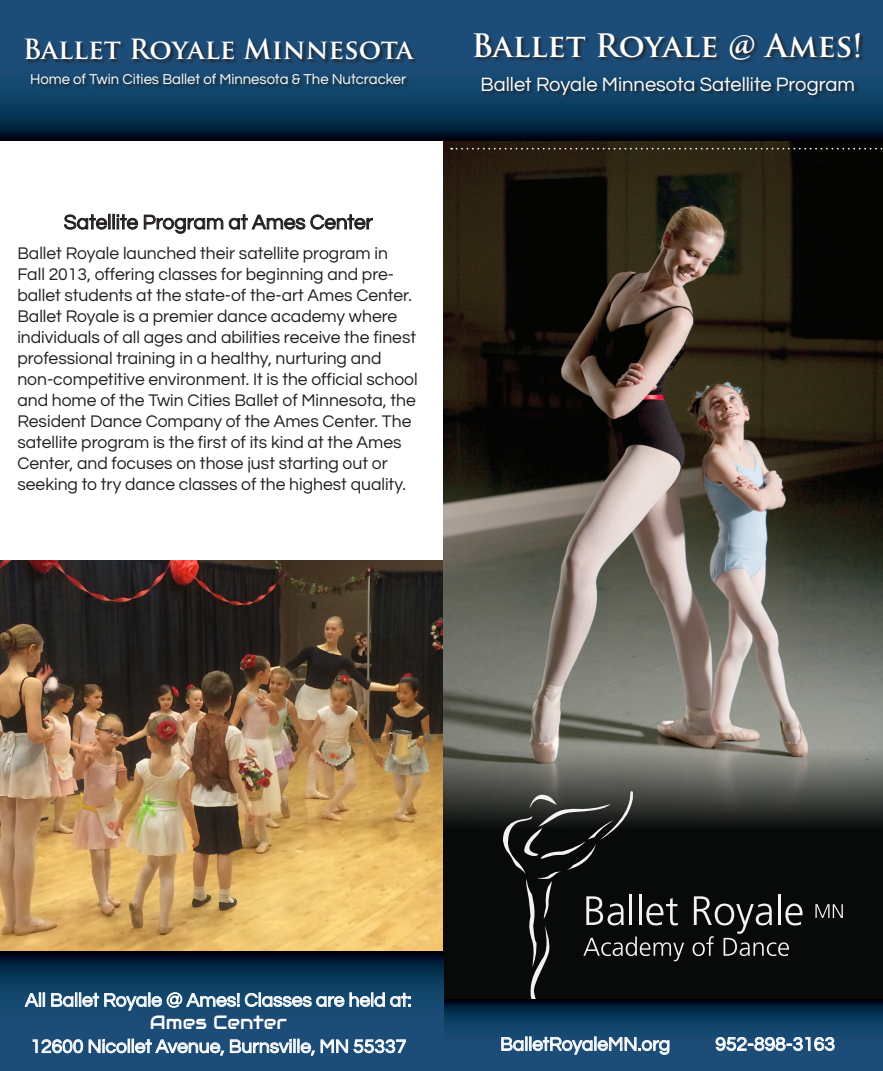
<style>
.page{position:relative;width:883px;height:1071px;background:#fff}
.page>*{position:absolute;margin:0;border:0;box-sizing:border-box;transform-origin:0 0}
.t1{font:700 31.5px "Trajan Pro";color:#fff}
.t2{font:700 27.12px "Trajan Pro";color:#fff}
.t3{font:21px "Questrial";color:#231f20}
.t4{font:20.12px "Questrial";color:#fff}
.t5{font:19.25px "Questrial";color:#fff}
.t6{font:19.25px "Audiowide";color:#fff}
.t7{font:17.5px/21px "Questrial";color:#231f20}
.t8{font:14.88px "Questrial";color:#fff}
</style>
<div class="page">
<img style="left:0;top:561px;width:443px;height:390px">
<img style="left:443px;top:141px;width:439px;height:609px">
<svg style="left:443px;top:750px;width:439px;height:249px;background:#292b28"></svg>
<svg style="left:451px;top:148px;width:432px;height:2px"></svg>
<svg style="left:446px;top:0;width:436px;height:141px;background:#113c61"></svg>
<svg style="left:0;top:0;width:446px;height:141px;background:#113d62"></svg>
<div style="left:473px;top:34px;width:391px;height:31px;background:#231f20;opacity:.75"></div>
<div style="left:482px;top:77px;width:376px;height:22px;background:#231f20;opacity:.75"></div>
<hr style="left:777px;top:894px;width:3px;height:31px;background:#fff">
<svg style="left:815px;top:904px;width:27px;height:14px"></svg>
<svg style="left:503px;top:791px;width:181px;height:208px;background:#1f2220"></svg>
<svg style="left:692px;top:896px;width:110px;height:60px;background:#333634"></svg>
<svg style="left:443px;top:999px;width:439px;height:72px;background:#103c60"></svg>
<svg style="left:0;top:951px;width:443px;height:120px;background:#113d61"></svg>
<svg style="left:501px;top:1037px;width:168px;height:18px;background:#6585a2"></svg>
<svg style="left:715px;top:1037px;width:119px;height:14px;background:#7692ac"></svg>
<svg style="left:25px;top:993px;width:20px;height:14px"></svg>
<svg style="left:51px;top:992px;width:188px;height:19px;background:#5a7e9a"></svg>
<svg style="left:245px;top:992px;width:165px;height:15px;background:#6688a1"></svg>
<svg style="left:33px;top:1039px;width:50px;height:14px"></svg>
<svg style="left:89px;top:1039px;width:135px;height:17px;background:#6384a2"></svg>
<svg style="left:230px;top:1039px;width:175px;height:17px;background:#6485a3"></svg>
<svg style="left:64px;top:214px;width:46px;height:16px"></svg>
<div style="left:112px;top:214px;width:3px;height:15px;border:1px solid #231f20"></div>
<svg style="left:117px;top:214px;width:21px;height:16px"></svg>
<svg style="left:144px;top:214px;width:229px;height:20px"></svg>
<div style="left:24px;top:39px;width:395px;height:26px;background:#231f20;opacity:.75"></div>
<div style="left:32px;top:74px;width:378px;height:15px;background:#231f20;opacity:.75"></div>
<p class="t2" style="left:23px;top:33px;width:392px">Ballet Royale Minnesota</p>
<p class="t8" style="left:30px;top:72px;width:377px">Home of Twin Cities Ballet of Minnesota &amp; The Nutcracker</p>
<p class="t3" style="left:64px;top:212px;width:310px">Satellite Program at Ames Center</p>
<p class="t7" style="left:17px;top:243px;width:401px">Ballet Royale launched their satellite program in Fall 2013, offering classes for beginning and pre&shy;ballet students at the state-of the-art Ames Center.<br>Ballet Royale is a premier dance academy where individuals of all ages and abilities receive the finest professional training in a healthy, nurturing and non-competitive environment. It is the official school and home of the Twin Cities Ballet of Minnesota, the Resident Dance Company of the Ames Center. The satellite program is the first of its kind at the Ames Center, and focuses on those just starting out or seeking to try dance classes of the highest quality.</p>
<p class="t1" style="left:471px;top:26px;width:392px">Ballet Royale @ Ames!</p>
<p class="t4" style="left:480px;top:74px;width:375px">Ballet Royale Minnesota Satellite Program</p>
<p class="t5" style="left:25px;top:991px;width:387px">All Ballet Royale @ Ames! Classes are held at:</p>
<p class="t6" style="left:150px;top:1010px;width:139px">Ames Center</p>
<p class="t5" style="left:30px;top:1037px;width:377px">12600 Nicollet Avenue, Burnsville, MN 55337</p>
<p class="t5" style="left:500px;top:1035px;width:171px">BalletRoyaleMN.org</p>
<p class="t5" style="left:715px;top:1035px;width:121px">952-898-3163</p>
</div>
